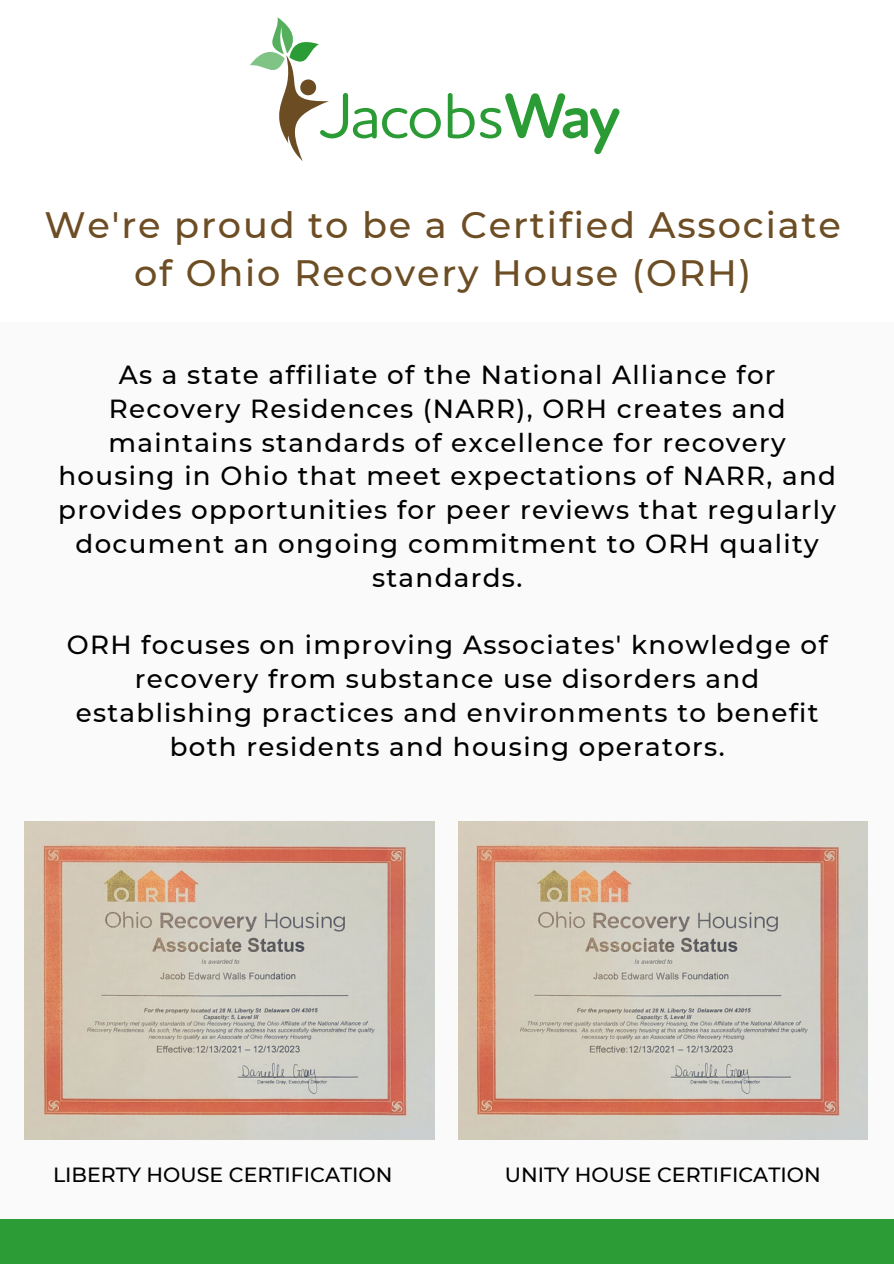
<style>
.page{position:relative;width:894px;height:1264px;background:#fff}
.page>*{position:absolute;margin:0;border:0;box-sizing:border-box;transform-origin:0 0}
.t1{font:500 36.6px/48.4px "Montserrat";letter-spacing:.05em;color:#6d4d24;text-align:center}
.t2{font:500 26.1px/33.8px "Montserrat";letter-spacing:.05em;color:#000;text-align:center}
.t3{font:500 20.55px "Montserrat";color:#000}
</style>
<div class="page">
<div style="left:0;top:323px;width:893px;height:896px;background:#fafafa"></div>
<div style="left:0;top:1219px;width:893px;height:44px;background:#2c9c36"></div>
<img style="left:25px;top:821px;width:410px;height:317px">
<svg style="left:447px;top:93px;width:27px;height:45px"></svg>
<svg style="left:480px;top:93px;width:139px;height:61px"></svg>
<svg style="left:250px;top:17px;width:190px;height:144px"></svg>
<img style="left:458px;top:821px;width:409px;height:317px">
<p class="t1" style="left:44px;top:200px;width:797px">We're proud to be a Certified Associate of Ohio Recovery House (ORH)</p>
<p class="t2" style="left:58px;top:358px;width:779px">As a state affiliate of the National Alliance for Recovery Residences (NARR), ORH creates and maintains standards of excellence for recovery housing in Ohio that meet expectations of NARR, and provides opportunities for peer reviews that regularly document an ongoing commitment to ORH quality standards.</p>
<p class="t2" style="left:67px;top:628px;width:762px">ORH focuses on improving Associates' knowledge of recovery from substance use disorders and establishing practices and environments to benefit both residents and housing operators.</p>
<p class="t3" style="left:53px;top:1162px;width:341px">LIBERTY HOUSE CERTIFICATION</p>
<p class="t3" style="left:504px;top:1162px;width:317px">UNITY HOUSE CERTIFICATION</p>
</div>
